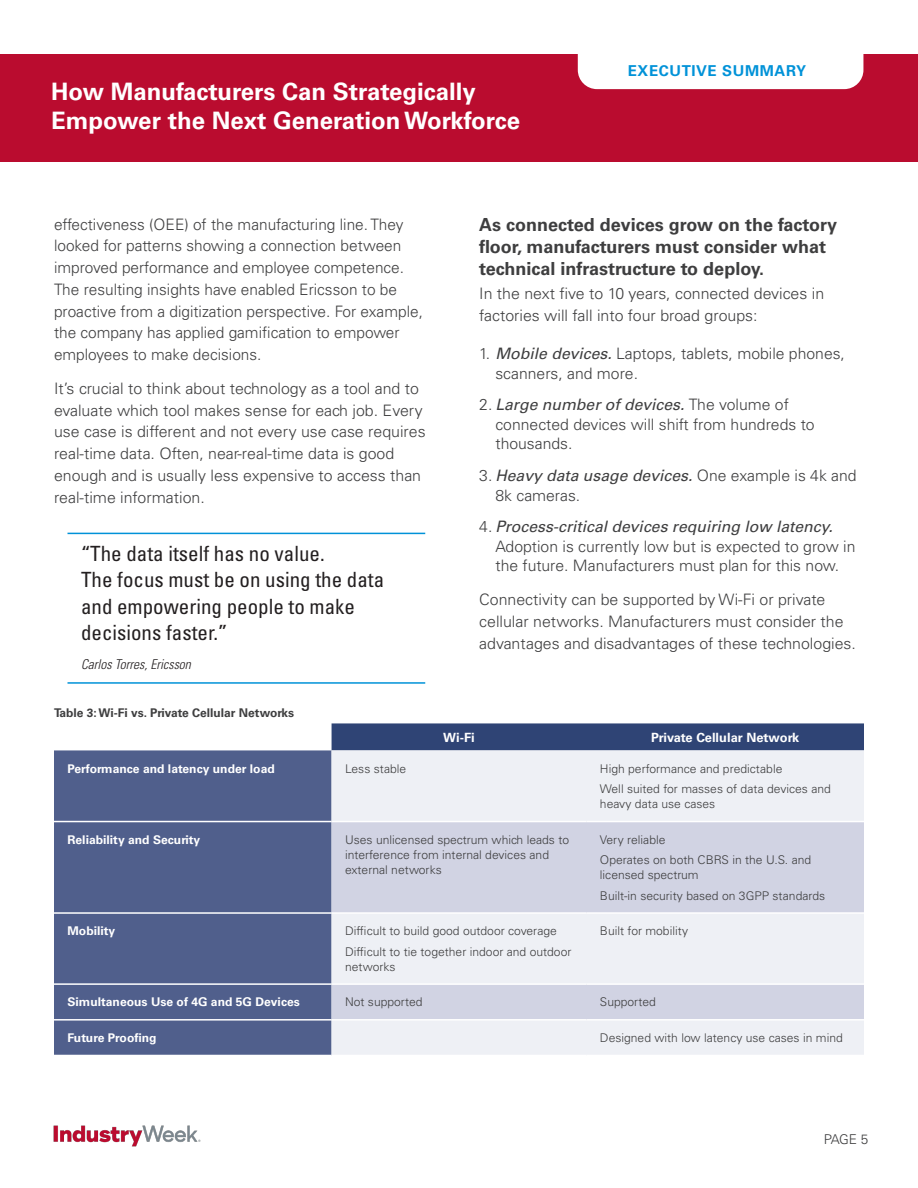
<style>
.page{position:relative;width:918px;height:1188px;background:#fff}
.page>*{position:absolute;margin:0;border:0;box-sizing:border-box;transform-origin:0 0}
.t1{font:700 24px/28.8px "Univers LT Std";color:#fff}
.quote{font:condensed 21px/26.2px "Univers LT Std";color:#231f20}
.Heading2__space{font:700 18px/21.8px "Univers LT Std";color:#3e3e3f}
.Text{font:300 15.75px/21.8px "Univers LT Std";color:#3e3e3f}
.t2{font:700 15px "Univers LT Std";letter-spacing:.04em;color:#0092d8}
.quote_attribute{font:italic 300 condensed 13.5px "Univers LT Std";color:#231f20}
.t3{font:300 13.5px "Univers LT Std";color:#3e3e3f}
.Table__header{font:700 12.75px "Univers LT Std";color:#fff}
.Table__text{font:300 12px/15px "Univers LT Std";color:#3e3e3f}
.Table__text-2{font:700 12px "Univers LT Std";color:#fff}
.Chart_Title{font:700 12px "Univers LT Std";color:#3e3e3f}
.s1{font-weight:400;font-style:italic}
</style>
<div class="page">
<div style="left:0;top:54px;width:918px;height:108px;background:#ba0c2f"></div>
<div style="left:578px;top:54px;width:285px;height:35px;background:#fff"></div>
<img style="left:53px;top:1125px;width:148px;height:22px">
<hr style="left:68px;top:533px;width:357px;height:1px;background:#0092d8">
<hr style="left:68px;top:682px;width:357px;height:2px;background:#0092d8">
<div style="left:332px;top:723px;width:532px;height:27px;background:#2f4475"></div>
<div style="left:54px;top:750px;width:278px;height:305px;background:#505f8c"></div>
<div style="left:332px;top:750px;width:532px;height:305px;background:#eef0f5"></div>
<svg style="left:332px;top:822px;width:532px;height:197px;background:#dbdde9"></svg>
<hr style="left:54px;top:821px;width:278px;height:1px;background:#fff">
<hr style="left:332px;top:821px;width:254px;height:1px;background:#fff">
<hr style="left:586px;top:821px;width:278px;height:1px;background:#fff">
<hr style="left:54px;top:912px;width:278px;height:2px;background:#fff">
<hr style="left:332px;top:912px;width:254px;height:2px;background:#fff">
<hr style="left:586px;top:912px;width:278px;height:2px;background:#fff">
<hr style="left:54px;top:983px;width:278px;height:2px;background:#fff">
<hr style="left:332px;top:983px;width:254px;height:2px;background:#fff">
<hr style="left:586px;top:983px;width:278px;height:2px;background:#fff">
<hr style="left:54px;top:1019px;width:278px;height:2px;background:#fff">
<hr style="left:332px;top:1019px;width:254px;height:2px;background:#fff">
<hr style="left:586px;top:1019px;width:278px;height:2px;background:#fff">
<h1 class="t1" style="left:51px;top:77px;width:470px">How Manufacturers Can Strategically<br>Empower the Next Generation Workforce</h1>
<p class="t2" style="left:628px;top:62px;width:180px">EXECUTIVE SUMMARY</p>
<p class="Text" style="left:54px;top:213px;width:370px">effectiveness (OEE) of the manufacturing line. They looked for patterns showing a connection between improved performance and employee competence.<br>The resulting insights have enabled Ericsson to be proactive from a digitization perspective. For example, the company has applied gamification to empower employees to make decisions.</p>
<p class="Text" style="left:54px;top:377px;width:373px">It’s crucial to think about technology as a tool and to evaluate which tool makes sense for each job. Every use case is different and not every use case requires real-time data. Often, near-real-time data is good enough and is usually less expensive to access than real-time information.</p>
<p class="quote" style="left:81px;top:540px;width:305px">“The data itself has no value.<br>The focus must be on using the data and empowering people to make decisions faster.”</p>
<p class="quote_attribute" style="left:81px;top:656px;width:111px">Carlos Torres, Ericsson</p>
<p class="Chart_Title" style="left:54px;top:706px;width:242px">Table 3: Wi-Fi vs. Private Cellular Networks</p>
<p class="Heading2__space" style="left:479px;top:214px;width:359px">As connected devices grow on the factory floor, manufacturers must consider what technical infrastructure to deploy.</p>
<p class="Text" style="left:479px;top:283px;width:347px">In the next five to 10 years, connected devices in factories will fall into four broad groups:</p>
<p class="Text" style="left:495px;top:344px;width:351px;line-height:19.5px;text-indent:-16px">1. <span class="s1">Mobile devices.</span> Laptops, tablets, mobile phones, scanners, and more.</p>
<p class="Text" style="left:495px;top:395px;width:321px;line-height:19.5px;text-indent:-16px">2. <span class="s1">Large number of devices.</span> The volume of connected devices will shift from hundreds to thousands.</p>
<p class="Text" style="left:495px;top:466px;width:363px;line-height:19.5px;text-indent:-16px">3. <span class="s1">Heavy data usage devices.</span> One example is 4k and<br>8k cameras.</p>
<p class="Text" style="left:495px;top:517px;width:362px;line-height:19.5px;text-indent:-16px">4. <span class="s1">Process-critical devices requiring low latency.<br></span>Adoption is currently low but is expected to grow in the future. Manufacturers must plan for this now.</p>
<p class="Text" style="left:479px;top:589px;width:378px">Connectivity can be supported by Wi-Fi or private cellular networks. Manufacturers must consider the advantages and disadvantages of these technologies.</p>
<p class="Table__header" style="left:443px;top:730px;width:33px">Wi-Fi</p>
<p class="Table__header" style="left:651px;top:730px;width:150px">Private Cellular Network</p>
<p class="Table__text-2" style="left:68px;top:761px;width:209px">Performance and latency under load</p>
<p class="Table__text" style="left:345px;top:761px;width:63px">Less stable</p>
<p class="Table__text" style="left:600px;top:761px;width:184px">High performance and predictable</p>
<p class="Table__text" style="left:600px;top:781px;width:232px">Well suited for masses of data devices and heavy data use cases</p>
<p class="Table__text-2" style="left:68px;top:832px;width:134px">Reliability and Security</p>
<p class="Table__text" style="left:345px;top:832px;width:226px">Uses unlicensed spectrum which leads to interference from internal devices and external networks</p>
<p class="Table__text" style="left:600px;top:832px;width:67px">Very reliable</p>
<p class="Table__text" style="left:600px;top:852px;width:213px">Operates on both CBRS in the U.S. and licensed spectrum</p>
<p class="Table__text" style="left:600px;top:888px;width:227px">Built-in security based on 3GPP standards</p>
<p class="Table__text-2" style="left:68px;top:924px;width:49px">Mobility</p>
<p class="Table__text" style="left:345px;top:923px;width:213px">Difficult to build good outdoor coverage</p>
<p class="Table__text" style="left:345px;top:944px;width:228px">Difficult to tie together indoor and outdoor networks</p>
<p class="Table__text" style="left:600px;top:923px;width:90px">Built for mobility</p>
<p class="Table__text-2" style="left:68px;top:995px;width:234px">Simultaneous Use of 4G and 5G Devices</p>
<p class="Table__text" style="left:345px;top:995px;width:79px">Not supported</p>
<p class="Table__text" style="left:600px;top:995px;width:57px">Supported</p>
<p class="Table__text-2" style="left:68px;top:1031px;width:91px">Future Proofing</p>
<p class="Table__text" style="left:600px;top:1030px;width:244px">Designed with low latency use cases in mind</p>
<p class="t3" style="left:824px;top:1132px;width:46px">PAGE 5</p>
</div>
